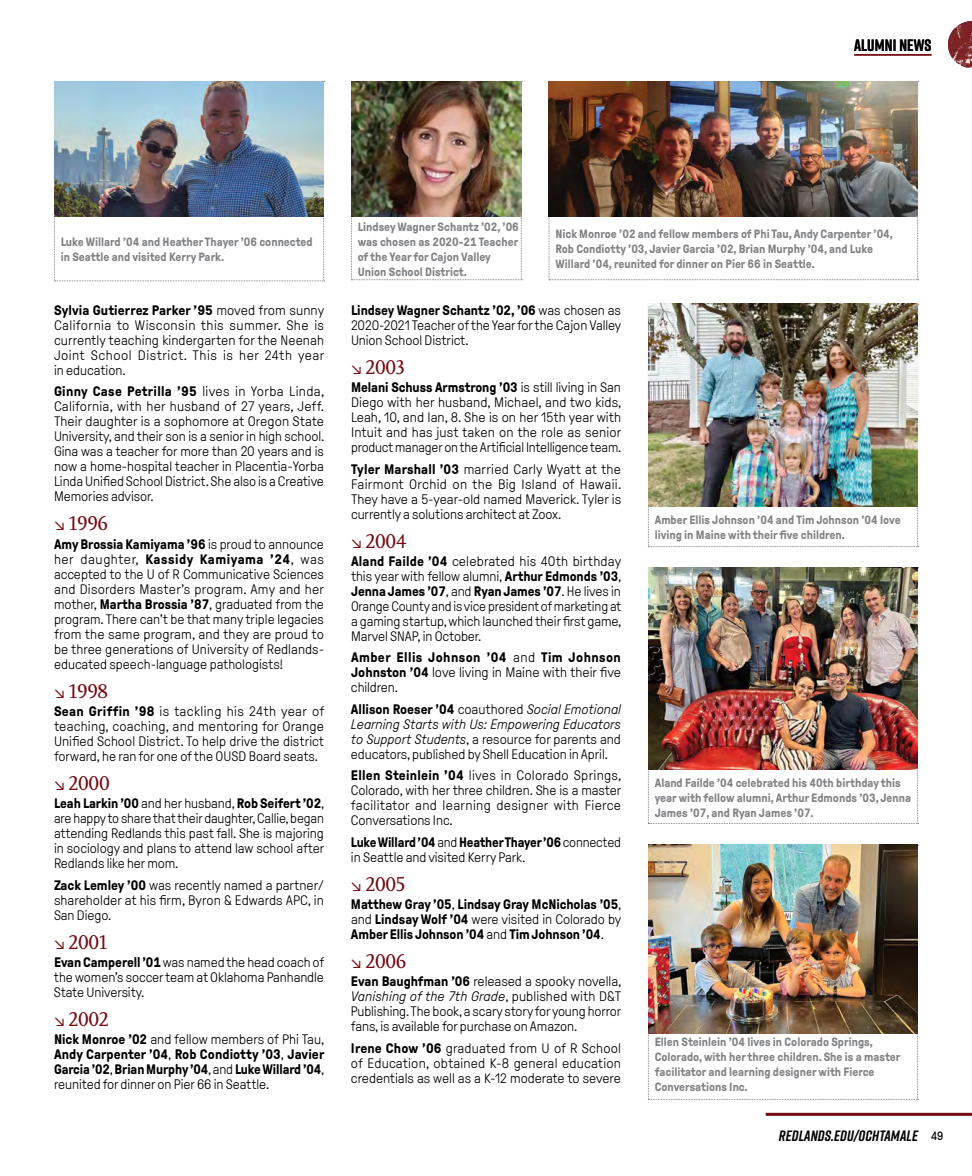
<style>
.page{position:relative;width:972px;height:1176px;background:#fff}
.page>*{position:absolute;margin:0;border:0;box-sizing:border-box;transform-origin:0 0}
._01_AN_-_Class_Notes{font:21px "Scala Pro";letter-spacing:-.02em;color:#730b12}
._01_Page_Header_Maro{font:700 16.5px "Rift";letter-spacing:.01em;color:#000}
.t1{font:italic 700 15px "Rift";letter-spacing:.01em;color:#000}
._01_AN___Class_Notes{font:300 13.65px/15px "GT Pressura";letter-spacing:-.005em;color:#000;text-align:justify}
._01_AN___Class_Notes-2{font:700 13.65px/15px "GT Pressura";letter-spacing:-.005em;color:#000;text-align:justify}
.AN___Photo_Caption{font:700 12px/15px "GT Pressura";color:#808285}
.t2{font:12px "GT Pressura";color:#000}
.s1{font-weight:700}
.s2{font-family:"GT Pressura";font-weight:300}
.s3{font-weight:300}
.s4{font-style:italic}
</style>
<div class="page">
<hr style="left:766px;top:1112px;width:206px;height:3px;background:#730b12">
<img style="left:949px;top:21px;width:23px;height:47px">
<svg style="left:648px;top:845px;width:271px;height:254px"></svg>
<svg style="left:648px;top:567px;width:271px;height:257px"></svg>
<svg style="left:648px;top:304px;width:271px;height:243px"></svg>
<svg style="left:549px;top:81px;width:370px;height:199px"></svg>
<svg style="left:351px;top:216px;width:171px;height:64px"></svg>
<svg style="left:54px;top:81px;width:271px;height:200px"></svg>
<hr style="left:854px;top:54px;width:77px;height:2px;background:#730b12">
<img style="left:351px;top:81px;width:171px;height:135px">
<img style="left:648px;top:844px;width:270px;height:189px">
<img style="left:549px;top:81px;width:369px;height:135px">
<img style="left:648px;top:304px;width:270px;height:202px">
<img style="left:648px;top:567px;width:270px;height:203px">
<img style="left:54px;top:81px;width:270px;height:135px">
<p class="_01_Page_Header_Maro" style="left:854px;top:33px;width:79px">ALUMNI NEWS</p>
<p class="AN___Photo_Caption" style="left:61px;top:234px;width:253px">Luke Willard ’04 and Heather Thayer ’06 connected in Seattle and visited Kerry Park.</p>
<p class="_01_AN___Class_Notes" style="left:54px;top:303px;width:272px"><span class="s1">Sylvia Gutierrez Parker ’95</span> moved from sunny California to Wisconsin this summer. She is currently teaching kindergarten for the Neenah Joint School District. This is her 24th year in education.</p>
<p class="_01_AN___Class_Notes" style="left:54px;top:384px;width:272px"><span class="s1">Ginny Case Petrilla ’95</span> lives in Yorba Linda, California, with her husband of 27 years, Jeff.<br>Their daughter is a sophomore at Oregon State University, and their son is a senior in high school.<br>Gina was a teacher for more than 20 years and is now a home-hospital teacher in Placentia-Yorba Linda Unified School District. She also is a Creative Memories advisor.</p>
<p class="_01_AN_-_Class_Notes" style="left:54px;top:511px;width:56px"><span class="s2">↘</span> 1996</p>
<p class="_01_AN___Class_Notes" style="left:54px;top:536px;width:272px"><span class="s1">Amy Brossia Kamiyama ’96</span> is proud to announce her daughter, <span class="s1">Kassidy Kamiyama ’24</span>, was accepted to the U of R Communicative Sciences and Disorders Master’s program. Amy and her mother, <span class="s1">Martha Brossia ’87</span>, graduated from the program. There can’t be that many triple legacies from the same program, and they are proud to be three generations of University of Redlands&shy;educated speech-language pathologists!</p>
<p class="_01_AN_-_Class_Notes" style="left:54px;top:678px;width:55px"><span class="s2">↘</span> 1998</p>
<p class="_01_AN___Class_Notes" style="left:54px;top:703px;width:272px"><span class="s1">Sean Griffin ’98</span> is tackling his 24th year of teaching, coaching, and mentoring for Orange Unified School District. To help drive the district forward, he ran for one of the OUSD Board seats.</p>
<p class="_01_AN_-_Class_Notes" style="left:54px;top:771px;width:57px"><span class="s2">↘</span> 2000</p>
<p class="_01_AN___Class_Notes" style="left:54px;top:796px;width:272px"><span class="s1">Leah Larkin ’00</span> and her husband, <span class="s1">Rob Seifert ’02</span>, are happy to share that their daughter, Callie, began attending Redlands this past fall. She is majoring in sociology and plans to attend law school after Redlands like her mom.</p>
<p class="_01_AN___Class_Notes" style="left:54px;top:877px;width:272px"><span class="s1">Zack Lemley ’00</span> was recently named a partner/ shareholder at his firm, Byron &amp; Edwards APC, in San Diego.</p>
<p class="_01_AN_-_Class_Notes" style="left:54px;top:929px;width:56px"><span class="s2">↘</span> 2001</p>
<p class="_01_AN___Class_Notes" style="left:54px;top:954px;width:272px"><span class="s1">Evan Camperell ’01</span> was named the head coach of the women’s soccer team at Oklahoma Panhandle State University.</p>
<p class="_01_AN_-_Class_Notes" style="left:54px;top:1007px;width:56px"><span class="s2">↘</span> 2002</p>
<p class="_01_AN___Class_Notes-2" style="left:54px;top:1032px;width:272px">Nick Monroe ’02 <span class="s3">and fellow members of Phi Tau, </span>Andy Carpenter ’04<span class="s3">,</span> Rob Condiotty ’03<span class="s3">,</span> Javier Garcia ’02<span class="s3">,</span> Brian Murphy ’04<span class="s3">, and</span> Luke Willard ’04<span class="s3">, reunited for dinner on Pier 66 in Seattle.</span></p>
<p class="AN___Photo_Caption" style="left:358px;top:219px;width:163px">Lindsey Wagner Schantz ’02, ’06 was chosen as 2020-21 Teacher of the Year for Cajon Valley<br>Union School District.</p>
<p class="AN___Photo_Caption" style="left:555px;top:227px;width:339px">Nick Monroe ’02 and fellow members of Phi Tau, Andy Carpenter ’04,<br>Rob Condiotty ’03, Javier Garcia ’02, Brian Murphy ’04, and Luke<br>Willard ’04, reunited for dinner on Pier 66 in Seattle.</p>
<p class="_01_AN___Class_Notes" style="left:351px;top:303px;width:272px"><span class="s1">Lindsey Wagner Schantz ’02, ’06</span> was chosen as 2020-2021 Teacher of the Year for the Cajon Valley Union School District.</p>
<p class="_01_AN_-_Class_Notes" style="left:351px;top:355px;width:56px"><span class="s2">↘</span> 2003</p>
<p class="_01_AN___Class_Notes" style="left:351px;top:380px;width:272px"><span class="s1">Melani Schuss Armstrong ’03</span> is still living in San Diego with her husband, Michael, and two kids, Leah, 10, and Ian, 8. She is on her 15th year with Intuit and has just taken on the role as senior product manager on the Artificial Intelligence team.</p>
<p class="_01_AN___Class_Notes" style="left:351px;top:461px;width:272px"><span class="s1">Tyler Marshall ’03</span> married Carly Wyatt at the Fairmont Orchid on the Big Island of Hawaii.<br>They have a 5-year-old named Maverick. Tyler is currently a solutions architect at Zoox.</p>
<p class="_01_AN_-_Class_Notes" style="left:351px;top:528px;width:57px"><span class="s2">↘</span> 2004</p>
<p class="_01_AN___Class_Notes" style="left:351px;top:553px;width:272px"><span class="s1">Aland Failde ’04</span> celebrated his 40th birthday this year with fellow alumni, <span class="s1">Arthur Edmonds ’03</span>, <span class="s1">Jenna James ’07</span>, and <span class="s1">Ryan James ’07</span>. He lives in Orange County and is vice president of marketing at a gaming startup, which launched their first game, Marvel SNAP, in October.</p>
<p class="_01_AN___Class_Notes" style="left:351px;top:650px;width:272px"><span class="s1">Amber Ellis Johnson ’04</span> and <span class="s1">Tim Johnson Johnston ’04</span> love living in Maine with their five children.</p>
<p class="_01_AN___Class_Notes" style="left:351px;top:701px;width:272px"><span class="s1">Allison Roeser ’04</span> coauthored <span class="s4">Social Emotional Learning Starts with Us: Empowering Educators to Support Students</span>, a resource for parents and educators, published by Shell Education in April.</p>
<p class="_01_AN___Class_Notes" style="left:351px;top:768px;width:272px"><span class="s1">Ellen Steinlein ’04</span> lives in Colorado Springs, Colorado, with her three children. She is a master facilitator and learning designer with Fierce Conversations Inc.</p>
<p class="_01_AN___Class_Notes" style="left:351px;top:834px;width:271px"><span class="s1">Luke Willard ’04</span> and <span class="s1">Heather Thayer ’06</span> connected in Seattle and visited Kerry Park.</p>
<p class="_01_AN_-_Class_Notes" style="left:351px;top:872px;width:56px"><span class="s2">↘</span> 2005</p>
<p class="_01_AN___Class_Notes-2" style="left:351px;top:897px;width:272px">Matthew Gray ’05<span class="s3">,</span> Lindsay Gray McNicholas ’05<span class="s3">, and</span> Lindsay Wolf ’04 <span class="s3">were visited in Colorado by </span>Amber Ellis Johnson ’04 <span class="s3">and</span> Tim Johnson ’04<span class="s3">.</span></p>
<p class="_01_AN_-_Class_Notes" style="left:351px;top:949px;width:57px"><span class="s2">↘</span> 2006</p>
<p class="_01_AN___Class_Notes" style="left:351px;top:974px;width:272px"><span class="s1">Evan Baughfman ’06</span> released a spooky novella, <span class="s4">Vanishing of the 7th Grade</span>, published with D&amp;T Publishing. The book, a scary story for young horror fans, is available for purchase on Amazon.</p>
<p class="_01_AN___Class_Notes" style="left:351px;top:1040px;width:272px"><span class="s1">Irene Chow ’06</span> graduated from U of R School of Education, obtained K-8 general education credentials as well as a K-12 moderate to severe</p>
<p class="AN___Photo_Caption" style="left:655px;top:512px;width:247px">Amber Ellis Johnson ’04 and Tim Johnson ’04 love living in Maine with their five children.</p>
<p class="AN___Photo_Caption" style="left:655px;top:775px;width:258px">Aland Failde ’04 celebrated his 40th birthday this year with fellow alumni, Arthur Edmonds ’03, Jenna<br>James ’07, and Ryan James ’07.</p>
<p class="AN___Photo_Caption" style="left:655px;top:1034px;width:247px">Ellen Steinlein ’04 lives in Colorado Springs, Colorado, with her three children. She is a master facilitator and learning designer with Fierce Conversations Inc.</p>
<p class="t1" style="left:779px;top:1125px;width:141px">REDLANDS.EDU/OCHTAMALE</p>
<p class="t2" style="left:931px;top:1129px;width:14px">49</p>
</div>
